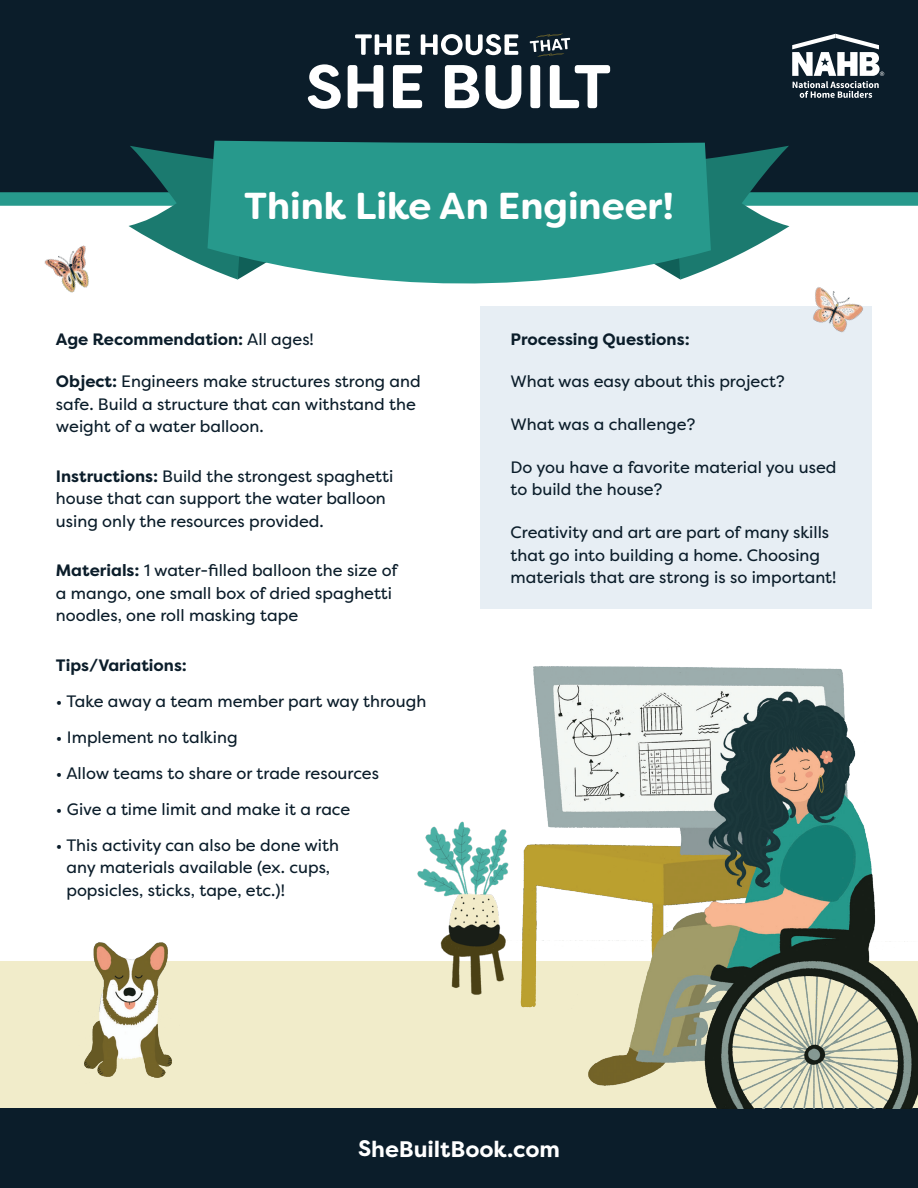
<style>
.page{position:relative;width:918px;height:1188px;background:#fff}
.page>*{position:absolute;margin:0;border:0;box-sizing:border-box;transform-origin:0 0}
.t1{font:700 37.5px "Filson Soft";color:#fff}
.t2{font:700 22.5px "Filson Pro";letter-spacing:-.005em;color:#fff}
.t3{font:16.5px/22.5px "Filson Pro";color:#0b1d2a}
.t4{font:700 16.5px "Filson Pro";color:#0b1d2a}
.s1{font-weight:400}
.s2{font-weight:700}
</style>
<div class="page">
<div style="left:480px;top:307px;width:392px;height:302px;background:#e7eef4"></div>
<div style="left:0;top:0;width:918px;height:195px;background:#0b1d2a"></div>
<div style="left:0;top:961px;width:918px;height:227px;background:#f1ecca"></div>
<div style="left:0;top:1109px;width:918px;height:79px;background:#0b1d2a"></div>
<div style="left:0;top:192px;width:918px;height:14px;background:#27998c"></div>
<svg style="left:129px;top:146px;width:79px;height:122px"></svg>
<svg style="left:711px;top:146px;width:78px;height:122px"></svg>
<svg style="left:208px;top:141px;width:503px;height:143px;fill:#27998c"></svg>
<img style="left:480px;top:666px;width:438px;height:443px">
<svg style="left:355px;top:34px;width:163px;height:21px"></svg>
<svg style="left:307px;top:64px;width:303px;height:45px"></svg>
<svg style="left:530px;top:34px;width:40px;height:23px"></svg>
<img style="left:84px;top:942px;width:88px;height:136px">
<img style="left:44px;top:245px;width:45px;height:48px">
<svg style="left:69px;top:264px;width:4px;height:3px"></svg>
<img style="left:792px;top:287px;width:80px;height:46px">
<img style="left:417px;top:806px;width:96px;height:199px">
<svg style="left:792px;top:34px;width:92px;height:64px"></svg>
<p class="t1" style="left:244px;top:181px;width:431px">Think Like An Engineer!</p>
<p class="t4" style="left:56px;top:328px;width:259px">Age Recommendation: <span class="s1">All ages!</span></p>
<p class="t3" style="left:56px;top:370px;width:366px"><span class="s2">Object:</span> Engineers make structures strong and safe. Build a structure that can withstand the weight of a water balloon.</p>
<p class="t3" style="left:56px;top:465px;width:339px"><span class="s2">Instructions:</span> Build the strongest spaghetti house that can support the water balloon using only the resources provided.</p>
<p class="t3" style="left:56px;top:559px;width:343px"><span class="s2">Materials:</span> 1 water-filled balloon the size of a mango, one small box of dried spaghetti noodles, one roll masking tape</p>
<p class="t4" style="left:56px;top:655px;width:133px">Tips/Variations:</p>
<p class="t3" style="left:56px;top:690px;width:372px">• Take away a team member part way through</p>
<p class="t3" style="left:56px;top:726px;width:183px">• Implement no talking</p>
<p class="t3" style="left:56px;top:762px;width:325px">• Allow teams to share or trade resources</p>
<p class="t3" style="left:56px;top:798px;width:296px">• Give a time limit and make it a race</p>
<p class="t3" style="left:66px;top:834px;width:274px;text-indent:-10px">• This activity can also be done with any materials available (ex. cups, popsicles, sticks, tape, etc.)!</p>
<p class="t4" style="left:511px;top:328px;width:181px">Processing Questions:</p>
<p class="t3" style="left:511px;top:370px;width:276px">What was easy about this project?</p>
<p class="t3" style="left:511px;top:413px;width:186px">What was a challenge?</p>
<p class="t3" style="left:511px;top:456px;width:328px">Do you have a favorite material you used to build the house?</p>
<p class="t3" style="left:511px;top:521px;width:327px">Creativity and art are part of many skills that go into building a home. Choosing materials that are strong is so important!</p>
<p class="t2" style="left:358px;top:1135px;width:204px">SheBuiltBook.com</p>
</div>
